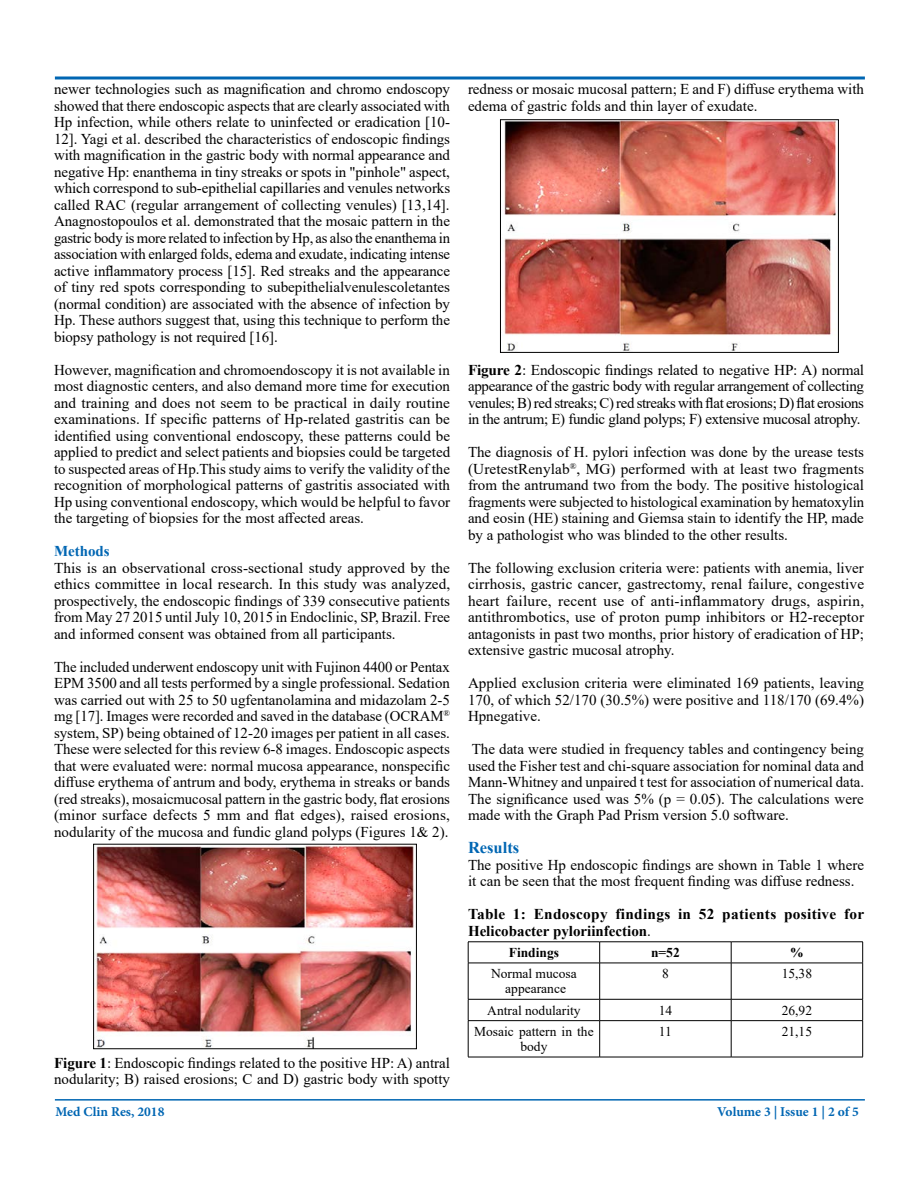
<style>
.page{position:relative;width:918px;height:1188px;background:#fff}
.page>*{position:absolute;margin:0;border:0;box-sizing:border-box;transform-origin:0 0}
.t1{font:700 16.5px "Times New Roman";color:#0066b3}
.t2{font:15px/16.5px "Times New Roman";color:#000;text-align:justify}
.t3{font:700 15px/16.5px "Times New Roman";letter-spacing:.02em;color:#000}
.t4{font:13.5px/15px "Times New Roman";color:#000;text-align:center}
.t5{font:700 13.5px "Minion Pro";color:#0066b3}
.t6{font:700 13.5px "Times New Roman";color:#000}
.s1{font-weight:700;color:#0066b3}
.s2{font-weight:700}
.s3{font-weight:400}
</style>
<div class="page">
<hr style="left:55px;top:1099px;width:810px;height:2px;background:#0066b3">
<svg style="left:54px;top:76px;width:811px;height:4px;background:#3f8cc5"></svg>
<hr style="left:468px;top:942px;width:132px;height:1px;background:#000">
<svg style="left:468px;top:942px;width:1px;height:21px"></svg>
<hr style="left:600px;top:942px;width:131px;height:1px;background:#000">
<svg style="left:599px;top:942px;width:1px;height:21px"></svg>
<hr style="left:731px;top:942px;width:132px;height:1px;background:#000">
<svg style="left:731px;top:942px;width:1px;height:21px"></svg>
<svg style="left:862px;top:942px;width:1px;height:21px"></svg>
<hr style="left:468px;top:963px;width:132px;height:1px;background:#000">
<hr style="left:468px;top:963px;width:1px;height:36px;background:#000">
<hr style="left:600px;top:963px;width:131px;height:1px;background:#000">
<hr style="left:599px;top:963px;width:1px;height:36px;background:#000">
<hr style="left:731px;top:963px;width:132px;height:1px;background:#000">
<hr style="left:731px;top:963px;width:1px;height:36px;background:#000">
<hr style="left:862px;top:963px;width:1px;height:36px;background:#000">
<hr style="left:468px;top:999px;width:132px;height:1px;background:#000">
<svg style="left:468px;top:999px;width:1px;height:21px"></svg>
<hr style="left:600px;top:999px;width:131px;height:1px;background:#000">
<svg style="left:599px;top:999px;width:1px;height:21px"></svg>
<hr style="left:731px;top:999px;width:132px;height:1px;background:#000">
<svg style="left:731px;top:999px;width:1px;height:21px"></svg>
<svg style="left:862px;top:999px;width:1px;height:21px"></svg>
<hr style="left:468px;top:1020px;width:132px;height:1px;background:#000">
<hr style="left:468px;top:1021px;width:1px;height:36px;background:#000">
<hr style="left:600px;top:1020px;width:131px;height:1px;background:#000">
<hr style="left:599px;top:1021px;width:1px;height:36px;background:#000">
<hr style="left:731px;top:1020px;width:132px;height:1px;background:#000">
<hr style="left:731px;top:1021px;width:1px;height:36px;background:#000">
<hr style="left:862px;top:1021px;width:1px;height:36px;background:#000">
<hr style="left:468px;top:1057px;width:132px;height:1px;background:#000">
<hr style="left:600px;top:1057px;width:131px;height:1px;background:#000">
<hr style="left:731px;top:1057px;width:132px;height:1px;background:#000">
<img style="left:95px;top:846px;width:319px;height:201px">
<div style="left:93px;top:844px;width:324px;height:205px;border:1px solid #000"></div>
<img style="left:504px;top:122px;width:332px;height:229px">
<div style="left:500px;top:120px;width:339px;height:233px;border:1px solid #000"></div>
<p class="t2" style="left:54px;top:80px;width:398px">newer technologies such as magnification and chromo endoscopy showed that there endoscopic aspects that are clearly associated with Hp infection, while others relate to uninfected or eradication [10- 12]. Yagi et al. described the characteristics of endoscopic findings with magnification in the gastric body with normal appearance and negative Hp: enanthema in tiny streaks or spots in "pinhole" aspect, which correspond to sub-epithelial capillaries and venules networks called RAC (regular arrangement of collecting venules) [13,14].<br>Anagnostopoulos et al. demonstrated that the mosaic pattern in the gastric body is more related to infection by Hp, as also the enanthema in association with enlarged folds, edema and exudate, indicating intense active inflammatory process [15]. Red streaks and the appearance of tiny red spots corresponding to subepithelialvenulescoletantes (normal condition) are associated with the absence of infection by Hp. These authors suggest that, using this technique to perform the biopsy pathology is not required [16].</p>
<p class="t2" style="left:54px;top:361px;width:398px">However, magnification and chromoendoscopy it is not available in most diagnostic centers, and also demand more time for execution and training and does not seem to be practical in daily routine examinations. If specific patterns of Hp-related gastritis can be identified using conventional endoscopy, these patterns could be applied to predict and select patients and biopsies could be targeted to suspected areas of Hp.This study aims to verify the validity of the recognition of morphological patterns of gastritis associated with Hp using conventional endoscopy, which would be helpful to favor the targeting of biopsies for the most affected areas.</p>
<p class="t2" style="left:54px;top:542px;width:398px;text-align:left"><span class="s1">Methods<br></span>This is an observational cross-sectional study approved by the ethics committee in local research. In this study was analyzed, prospectively, the endoscopic findings of 339 consecutive patients from May 27 2015 until July 10, 2015 in Endoclinic, SP, Brazil. Free and informed consent was obtained from all participants.</p>
<p class="t2" style="left:54px;top:658px;width:398px">The included underwent endoscopy unit with Fujinon 4400 or Pentax EPM 3500 and all tests performed by a single professional. Sedation was carried out with 25 to 50 ugfentanolamina and midazolam 2-5 mg [17]. Images were recorded and saved in the database (OCRAM<sup>® </sup>system, SP) being obtained of 12-20 images per patient in all cases.<br>These were selected for this review 6-8 images. Endoscopic aspects that were evaluated were: normal mucosa appearance, nonspecific diffuse erythema of antrum and body, erythema in streaks or bands (red streaks), mosaicmucosal pattern in the gastric body, flat erosions (minor surface defects 5 mm and flat edges), raised erosions, nodularity of the mucosa and fundic gland polyps (Figures 1&amp; 2).</p>
<p class="t2" style="left:54px;top:1054px;width:398px"><span class="s2">Figure 1</span>: Endoscopic findings related to the positive HP: A) antral nodularity; B) raised erosions; C and D) gastric body with spotty</p>
<p class="t2" style="left:468px;top:80px;width:398px">redness or mosaic mucosal pattern; E and F) diffuse erythema with edema of gastric folds and thin layer of exudate.</p>
<p class="t2" style="left:468px;top:361px;width:398px"><span class="s2">Figure 2</span>: Endoscopic findings related to negative HP: A) normal appearance of the gastric body with regular arrangement of collecting venules; B) red streaks; C) red streaks with flat erosions; D) flat erosions in the antrum; E) fundic gland polyps; F) extensive mucosal atrophy.</p>
<p class="t2" style="left:468px;top:443px;width:398px">The diagnosis of H. pylori infection was done by the urease tests (UretestRenylab<sup>®</sup>, MG) performed with at least two fragments from the antrumand two from the body. The positive histological fragments were subjected to histological examination by hematoxylin and eosin (HE) staining and Giemsa stain to identify the HP, made by a pathologist who was blinded to the other results.</p>
<p class="t2" style="left:468px;top:559px;width:398px">The following exclusion criteria were: patients with anemia, liver cirrhosis, gastric cancer, gastrectomy, renal failure, congestive heart failure, recent use of anti-inflammatory drugs, aspirin, antithrombotics, use of proton pump inhibitors or H2-receptor antagonists in past two months, prior history of eradication of HP; extensive gastric mucosal atrophy.</p>
<p class="t2" style="left:468px;top:674px;width:398px">Applied exclusion criteria were eliminated 169 patients, leaving 170, of which 52/170 (30.5%) were positive and 118/170 (69.4%)<br>Hpnegative.</p>
<p class="t2" style="left:468px;top:740px;width:398px">The data were studied in frequency tables and contingency being used the Fisher test and chi-square association for nominal data and Mann-Whitney and unpaired t test for association of numerical data.<br>The significance used was 5% (p = 0.05). The calculations were made with the Graph Pad Prism version 5.0 software.</p>
<p class="t1" style="left:468px;top:836px;width:53px">Results</p>
<p class="t2" style="left:468px;top:856px;width:397px">The positive Hp endoscopic findings are shown in Table 1 where it can be seen that the most frequent finding was diffuse redness.</p>
<p class="t3" style="left:468px;top:905px;width:398px">Table 1: Endoscopy findings in 52 patients positive for<br>Helicobacter pyloriinfection<span class="s3">.</span></p>
<p class="t6" style="left:509px;top:943px;width:52px">Findings</p>
<p class="t6" style="left:651px;top:943px;width:30px">n=52</p>
<p class="t6" style="left:790px;top:943px;width:15px">%</p>
<p class="t4" style="left:491px;top:966px;width:87px">Normal mucosa appearance</p>
<p class="t4" style="left:662px;top:966px;width:8px">8</p>
<p class="t4" style="left:782px;top:966px;width:32px">15,38</p>
<p class="t4" style="left:487px;top:1002px;width:95px">Antral nodularity</p>
<p class="t4" style="left:659px;top:1002px;width:15px">14</p>
<p class="t4" style="left:782px;top:1002px;width:32px">26,92</p>
<p class="t4" style="left:474px;top:1024px;width:121px">Mosaic pattern in the body</p>
<p class="t4" style="left:659px;top:1024px;width:15px">11</p>
<p class="t4" style="left:782px;top:1024px;width:32px">21,15</p>
<p class="t5" style="left:55px;top:1102px;width:110px">Med Clin Res, 2018</p>
<p class="t5" style="left:717px;top:1102px;width:143px">Volume 3 | Issue 1 | 2 of 5</p>
</div>
